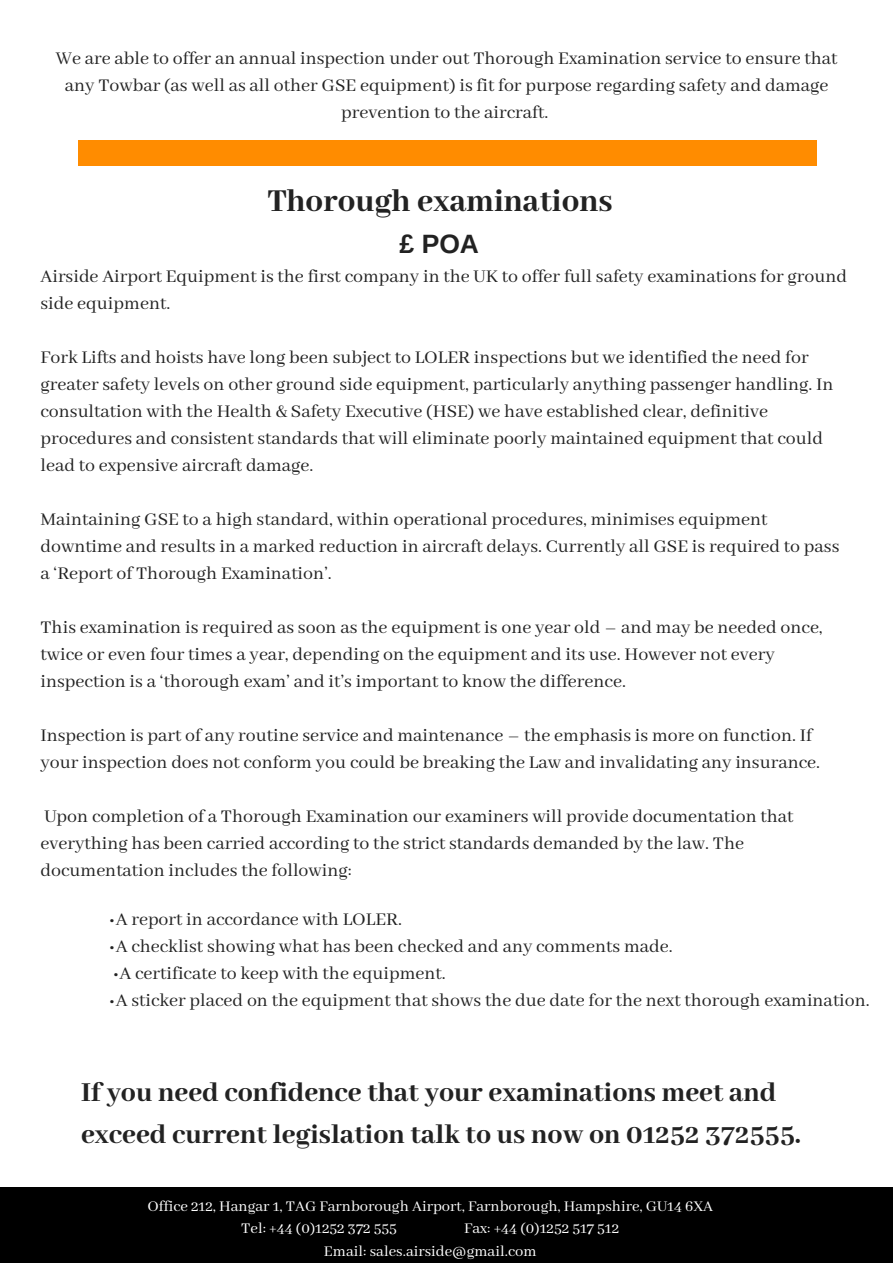
<style>
.page{position:relative;width:893px;height:1263px;background:#fff}
.page>*{position:absolute;margin:0;border:0;box-sizing:border-box;transform-origin:0 0}
.t1{font:800 34.8px "Abhaya Libre";color:#222}
.t2{font:800 29.85px/41.7px "Abhaya Libre";color:#222}
.t3{font:700 26.55px "Arimo";color:#222}
.t4{font:19.8px/27px "Abhaya Libre";color:#222}
.t5{font:16.5px/22.5px "Abhaya Libre";color:#fff}
</style>
<div class="page">
<div style="left:0;top:1187px;width:893px;height:76px;background:#000"></div>
<div style="left:78px;top:140px;width:738px;height:26px;background:#ff8c00"></div>
<p class="t4" style="left:56px;top:46px;width:783px;text-align:center">We are able to offer an annual inspection under out Thorough Examination service to ensure that any Towbar (as well as all other GSE equipment) is fit for purpose regarding safety and damage prevention to the aircraft.</p>
<h1 class="t1" style="left:268px;top:181px;width:347px">Thorough examinations</h1>
<h3 class="t3" style="left:400px;top:229px;width:81px">£ POA</h3>
<p class="t4" style="left:41px;top:263px;width:808px">Airside Airport Equipment is the first company in the UK to offer full safety examinations for ground side equipment.</p>
<p class="t4" style="left:41px;top:344px;width:794px">Fork Lifts and hoists have long been subject to LOLER inspections but we identified the need for greater safety levels on other ground side equipment, particularly anything passenger handling. In consultation with the Health &amp; Safety Executive (HSE) we have established clear, definitive procedures and consistent standards that will eliminate poorly maintained equipment that could lead to expensive aircraft damage.</p>
<p class="t4" style="left:41px;top:506px;width:800px">Maintaining GSE to a high standard, within operational procedures, minimises equipment downtime and results in a marked reduction in aircraft delays. Currently all GSE is required to pass a ‘Report of Thorough Examination’.</p>
<p class="t4" style="left:41px;top:614px;width:784px">This examination is required as soon as the equipment is one year old – and may be needed once, twice or even four times a year, depending on the equipment and its use. However not every inspection is a ‘thorough exam’ and it’s important to know the difference.</p>
<p class="t4" style="left:41px;top:722px;width:781px">Inspection is part of any routine service and maintenance – the emphasis is more on function. If your inspection does not conform you could be breaking the Law and invalidating any insurance.</p>
<p class="t4" style="left:41px;top:803px;width:754px">Upon completion of a Thorough Examination our examiners will provide documentation that everything has been carried according to the strict standards demanded by the law. The documentation includes the following:</p>
<p class="t4" style="left:109px;top:906px;width:295px">•A report in accordance with LOLER.</p>
<p class="t4" style="left:109px;top:933px;width:566px">•A checklist showing what has been checked and any comments made.</p>
<p class="t4" style="left:112px;top:960px;width:335px">•A certificate to keep with the equipment.</p>
<p class="t4" style="left:109px;top:987px;width:763px">•A sticker placed on the equipment that shows the due date for the next thorough examination.</p>
<h2 class="t2" style="left:81px;top:1073px;width:721px">If you need confidence that your examinations meet and exceed current legislation talk to us now on 01252 372555.</h2>
<p class="t5" style="left:241px;top:1195px;width:473px;text-indent:-94px">Office 212, Hangar 1, TAG Farnborough Airport, Farnborough, Hampshire, GU14 6XA<br>Tel: +44 (0)1252 372 555</p>
<p class="t5" style="left:324px;top:1218px;width:297px;text-indent:140px">Fax: +44 (0)1252 517 512<br>Email: sales.airside@gmail.com</p>
</div>
